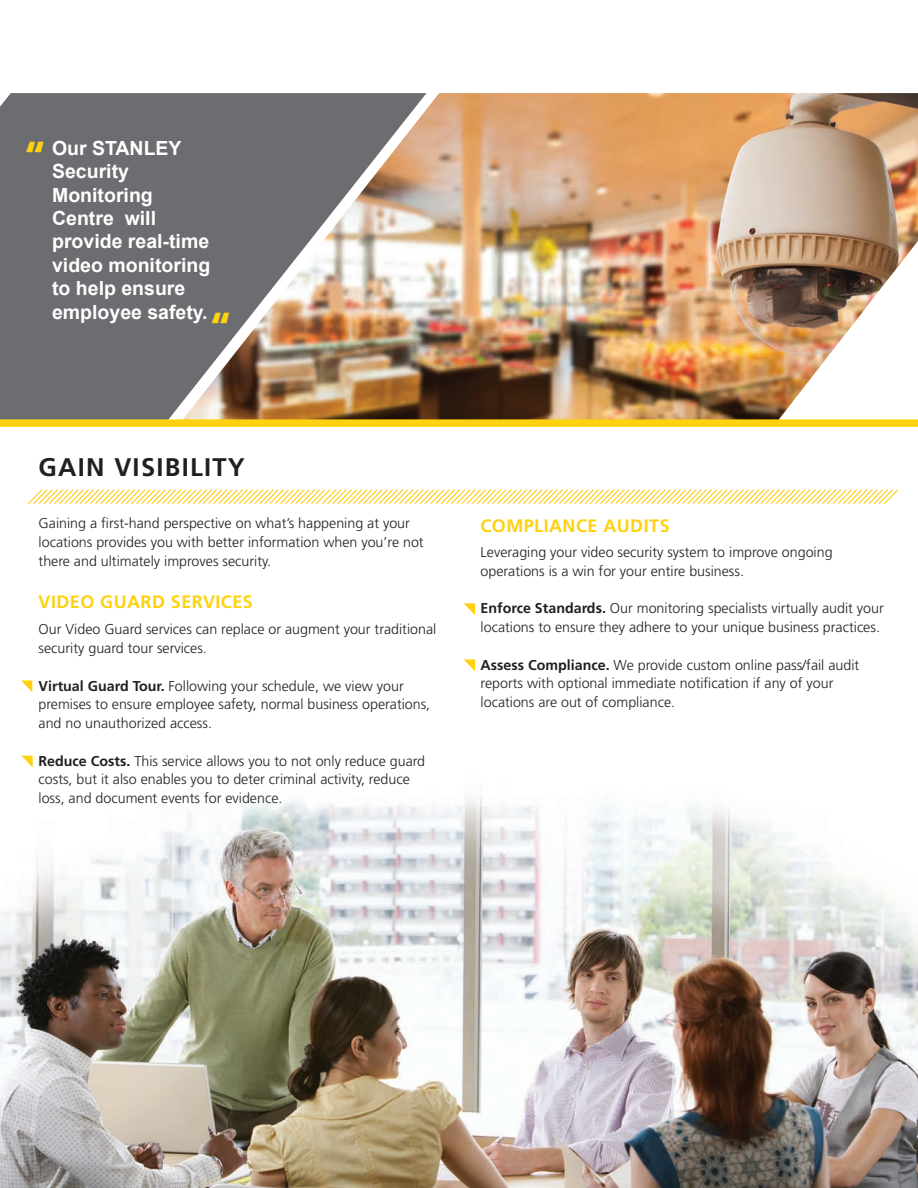
<style>
.page{position:relative;width:918px;height:1188px;background:#fff}
.page>*{position:absolute;margin:0;border:0;box-sizing:border-box;transform-origin:0 0}
.t1{font:700 42px "Frutiger";color:#fed20e}
.t2{font:700 25.5px "Frutiger";letter-spacing:.05em;color:#231f20}
.t3{font:700 19.5px/23.4px "Arial";color:#fff}
.t4{font:700 18px "Frutiger";letter-spacing:.025em;color:#fed20e}
.t5{font:300 14.25px/18.8px "Frutiger";color:#231f20}
.s1{font-weight:700}
</style>
<div class="page">
<div style="left:0;top:93px;width:180px;height:326px;background:#6c6d70"></div>
<img style="left:180px;top:93px;width:738px;height:326px">
<div style="left:0;top:419px;width:918px;height:8px;background:#fed20e"></div>
<svg style="left:28px;top:489px;width:871px;height:15px"></svg>
<img style="left:0;top:767px;width:918px;height:421px">
<svg style="left:21px;top:680px;width:11px;height:12px"></svg>
<svg style="left:21px;top:756px;width:12px;height:11px"></svg>
<svg style="left:464px;top:603px;width:11px;height:12px"></svg>
<svg style="left:464px;top:659px;width:11px;height:12px"></svg>
<p class="t1" style="left:25px;top:132px;width:22px">“</p>
<p class="t3" style="left:52px;top:137px;width:160px">Our STANLEY<br>Security<br>Monitoring<br>Centre will provide real-time video monitoring to help ensure employee safety.</p>
<p class="t1" style="left:211px;top:303px;width:22px">“</p>
<p class="t2" style="left:39px;top:452px;width:208px">GAIN VISIBILITY</p>
<p class="t5" style="left:39px;top:514px;width:387px">Gaining a first-hand perspective on what’s happening at your locations provides you with better information when you’re not there and ultimately improves security.</p>
<p class="t4" style="left:39px;top:591px;width:216px">VIDEO GUARD SERVICES</p>
<p class="t5" style="left:39px;top:620px;width:399px">Our Video Guard services can replace or augment your traditional security guard tour services.</p>
<p class="t5" style="left:39px;top:676px;width:393px"><span class="s1">Virtual Guard Tour.</span> Following your schedule, we view your premises to ensure employee safety, normal business operations, and no unauthorized access.</p>
<p class="t5" style="left:39px;top:751px;width:388px"><span class="s1">Reduce Costs.</span> This service allows you to not only reduce guard costs, but it also enables you to deter criminal activity, reduce loss, and document events for evidence.</p>
<p class="t4" style="left:480px;top:515px;width:191px">COMPLIANCE AUDITS</p>
<p class="t5" style="left:481px;top:543px;width:354px">Leveraging your video security system to improve ongoing operations is a win for your entire business.</p>
<p class="t5" style="left:481px;top:599px;width:405px"><span class="s1">Enforce Standards.</span> Our monitoring specialists virtually audit your locations to ensure they adhere to your unique business practices.</p>
<p class="t5" style="left:481px;top:655px;width:380px"><span class="s1">Assess Compliance.</span> We provide custom online pass/fail audit reports with optional immediate notification if any of your locations are out of compliance.</p>
</div>
